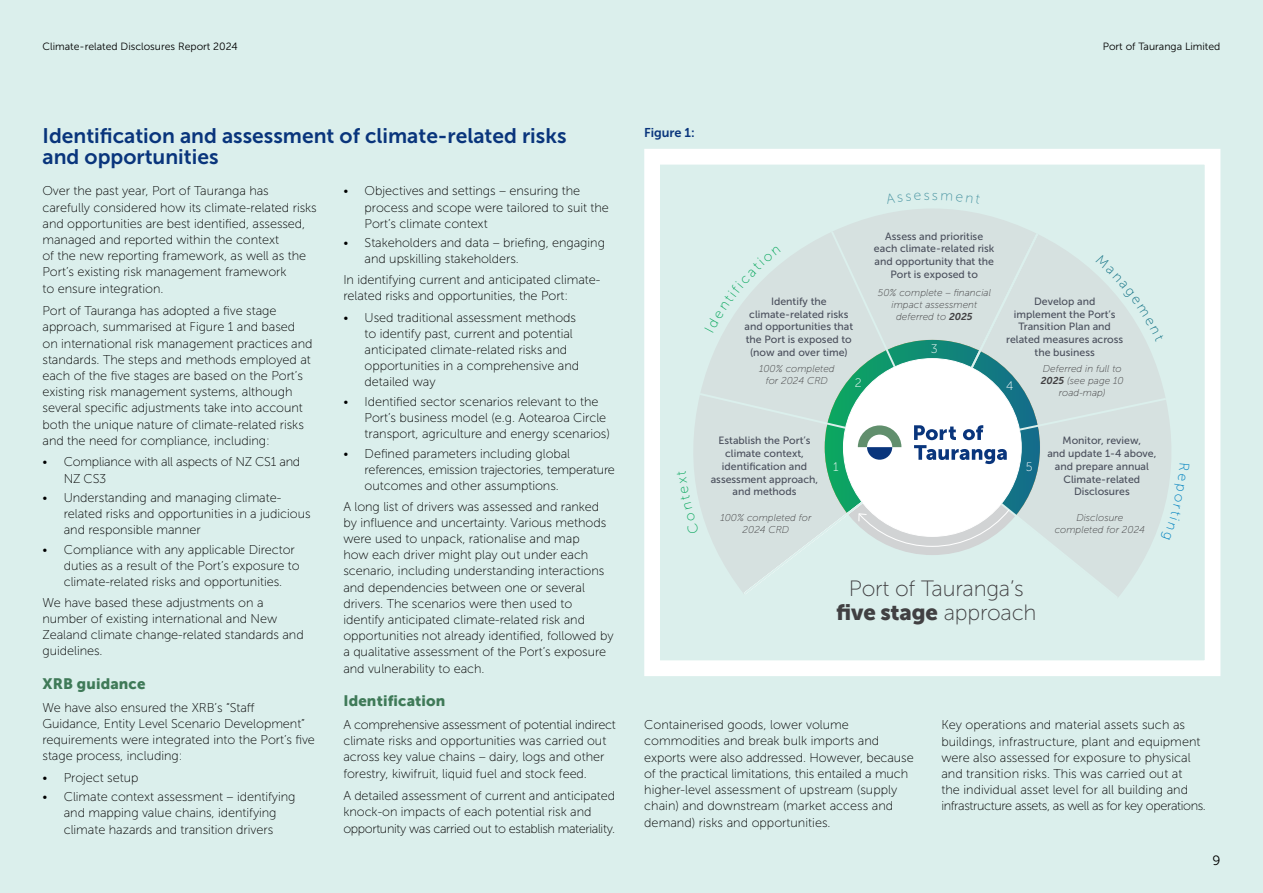
<style>
.page{position:relative;width:1263px;height:893px;background:#dbefec}
.page>*{position:absolute;margin:0;border:0;box-sizing:border-box;transform-origin:0 0}
.t1{font:22.2px "Museo Sans 900";letter-spacing:-.01em;color:#414042}
.t2{font:22.2px "Museo Sans 100";letter-spacing:-.01em;color:#414042}
.t3{font:21px/21px "Museo Sans 700";color:#09357c}
.t4{font:15px "Museo Sans 900";letter-spacing:.01em;color:#3f7a58}
.t5{font:13.5px "Museo Sans 300";color:#000}
.t6{font:12.75px/16.2px "Museo Sans 100";letter-spacing:-.005em;color:#000}
.t7{font:12.75px "Museo Sans 700";letter-spacing:-.005em;color:#09357c}
.t8{font:12.45px "Museo Sans 100";color:#fff}
.t9{font:10.5px/12.8px "Museo Sans 500";color:#4a4f5c;text-align:center}
.t10{font:10.5px "Museo Sans 300";color:#000}
.t11{font:italic 9.9px/12.1px "Museo Sans 100";color:#414042;text-align:center}
.s1{font-family:"Museo Sans 700"}
.s2{font-family:"Museo Sans 100"}
</style>
<div class="page">
<div style="left:644px;top:149px;width:576px;height:527px;border:16px solid #fff"></div>
<svg style="left:693px;top:209px;width:478px;height:388px"></svg>
<p class="t10" style="left:43px;top:41px;width:197px">Climate-related Disclosures Report 2024</p>
<p class="t10" style="left:1103px;top:41px;width:119px">Port of Tauranga Limited</p>
<h2 class="t3" style="left:43px;top:126px;width:525px">Identification and assessment of climate-related risks and opportunities</h2>
<p class="t6" style="left:43px;top:183px;width:276px">Over the past year, Port of Tauranga has carefully considered how its climate-related risks and opportunities are best identified, assessed, managed and reported within the context<br>of the new reporting framework, as well as the Port’s existing risk management framework<br>to ensure integration.</p>
<p class="t6" style="left:43px;top:303px;width:272px">Port of Tauranga has adopted a five stage approach, summarised at Figure 1 and based on international risk management practices and standards. The steps and methods employed at each of the five stages are based on the Port’s existing risk management systems, although several specific adjustments take into account both the unique nature of climate-related risks and the need for compliance, including:</p>
<p class="t6" style="left:64px;top:454px;width:238px;text-indent:-21px">• Compliance with all aspects of NZ CS1 and<br>NZ CS3</p>
<p class="t6" style="left:64px;top:490px;width:248px;text-indent:-21px">• Understanding and managing climate&shy;related risks and opportunities in a judicious and responsible manner</p>
<p class="t6" style="left:64px;top:541px;width:238px;text-indent:-21px">• Compliance with any applicable Director duties as a result of the Port’s exposure to climate-related risks and opportunities.</p>
<p class="t6" style="left:43px;top:594px;width:263px">We have based these adjustments on a number of existing international and New Zealand climate change-related standards and guidelines.</p>
<p class="t4" style="left:43px;top:675px;width:104px">XRB guidance</p>
<p class="t6" style="left:43px;top:699px;width:274px">We have also ensured the XRB’s “Staff Guidance, Entity Level Scenario Development” requirements were integrated into the Port’s five stage process, including:</p>
<p class="t6" style="left:43px;top:769px;width:97px">• Project setup</p>
<p class="t6" style="left:43px;top:789px;width:255px;text-align:center">• Climate context assessment – identifying and mapping value chains, identifying climate hazards and transition drivers</p>
<p class="t6" style="left:365px;top:183px;width:246px;text-indent:-21px">• Objectives and settings – ensuring the process and scope were tailored to suit the<br>Port’s climate context</p>
<p class="t6" style="left:365px;top:235px;width:242px;text-indent:-21px">• Stakeholders and data – briefing, engaging and upskilling stakeholders.</p>
<p class="t6" style="left:343px;top:272px;width:258px">In identifying current and anticipated climate&shy;related risks and opportunities, the Port:</p>
<p class="t6" style="left:365px;top:309px;width:216px;text-indent:-21px">• Used traditional assessment methods to identify past, current and potential anticipated climate-related risks and opportunities in a comprehensive and detailed way</p>
<p class="t6" style="left:365px;top:393px;width:247px;text-indent:-21px">• Identified sector scenarios relevant to the<br>Port’s business model (e.g. Aotearoa Circle transport, agriculture and energy scenarios)</p>
<p class="t6" style="left:365px;top:445px;width:252px;text-indent:-21px">• Defined parameters including global references, emission trajectories, temperature outcomes and other assumptions.</p>
<p class="t6" style="left:343px;top:498px;width:272px">A long list of drivers was assessed and ranked by influence and uncertainty. Various methods were used to unpack, rationalise and map<br>how each driver might play out under each scenario, including understanding interactions and dependencies between one or several drivers. The scenarios were then used to identify anticipated climate-related risk and opportunities not already identified, followed by a qualitative assessment of the Port’s exposure and vulnerability to each.</p>
<p class="t4" style="left:343px;top:693px;width:104px">Identification</p>
<p class="t6" style="left:343px;top:717px;width:274px">A comprehensive assessment of potential indirect climate risks and opportunities was carried out across key value chains – dairy, logs and other forestry, kiwifruit, liquid fuel and stock feed.</p>
<p class="t6" style="left:343px;top:788px;width:273px">A detailed assessment of current and anticipated knock-on impacts of each potential risk and opportunity was carried out to establish materiality.</p>
<p class="t7" style="left:644px;top:126px;width:52px">Figure 1:</p>
<p class="t9" style="left:744px;top:295px;width:110px">Identify the climate-related risks and opportunities that the Port is exposed to (now and over time)</p>
<p class="t9" style="left:874px;top:230px;width:122px">Assess and prioritise each climate-related risk and opportunity that the<br>Port is exposed to</p>
<p class="t11" style="left:878px;top:286px;width:115px">50% complete – financial impact assessment deferred to <span class="s1">2025</span></p>
<p class="t8" style="left:931px;top:342px;width:8px">3</p>
<p class="t9" style="left:1006px;top:295px;width:119px">Develop and<br>implement the Port’s<br>Transition Plan and related measures across the business</p>
<p class="t11" style="left:759px;top:362px;width:77px">100% completed for 2024 CRD</p>
<p class="t8" style="left:855px;top:376px;width:8px">2</p>
<p class="t8" style="left:1006px;top:379px;width:9px">4</p>
<p class="t11" style="left:1041px;top:362px;width:85px">Deferred in full to<br><span class="s1">2025</span> (see page 10 road-map)</p>
<p class="t9" style="left:711px;top:434px;width:109px">Establish the Port’s climate context, identification and assessment approach, and methods</p>
<p class="t11" style="left:720px;top:511px;width:93px">100% completed for<br>2024 CRD</p>
<p class="t8" style="left:833px;top:460px;width:7px">1</p>
<p class="t8" style="left:1026px;top:460px;width:8px">5</p>
<p class="t9" style="left:1047px;top:434px;width:111px">Monitor, review,<br>and update 1-4 above, and prepare annual<br>Climate-related<br>Disclosures</p>
<p class="t11" style="left:1055px;top:511px;width:92px">Disclosure completed for 2024</p>
<h1 class="t2" style="left:849px;top:577px;width:176px">Port of Tauranga’s</h1>
<h1 class="t1" style="left:836px;top:600px;width:202px">five stage <span class="s2">approach</span></h1>
<p class="t6" style="left:644px;top:717px;width:271px">Containerised goods, lower volume commodities and break bulk imports and exports were also addressed. However, because of the practical limitations, this entailed a much higher-level assessment of upstream (supply chain) and downstream (market access and demand) risks and opportunities.</p>
<p class="t6" style="left:941px;top:717px;width:266px">Key operations and material assets such as buildings, infrastructure, plant and equipment were also assessed for exposure to physical and transition risks. This was carried out at<br>the individual asset level for all building and infrastructure assets, as well as for key operations.</p>
<p class="t5" style="left:1212px;top:853px;width:10px">9</p>
</div>
